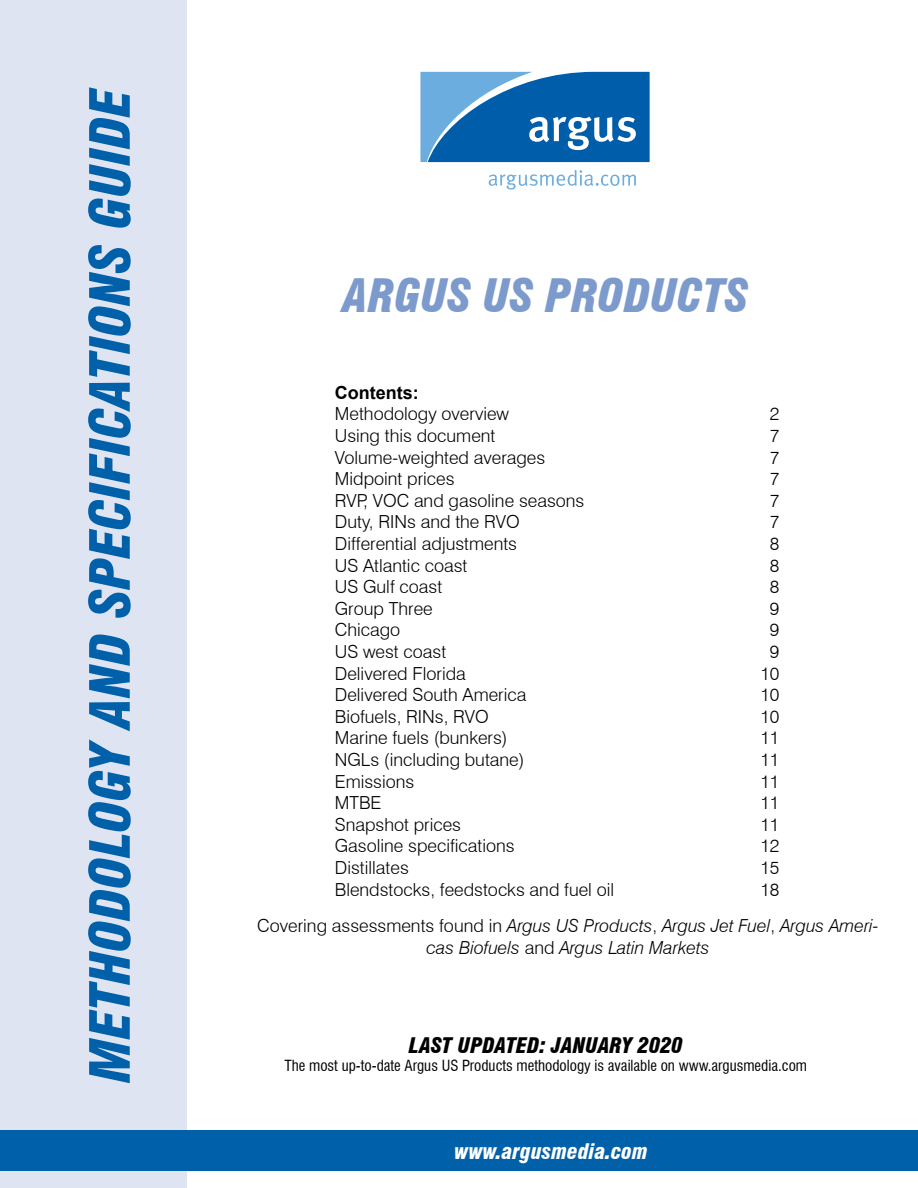
<style>
.page{position:relative;width:918px;height:1188px;background:#fff}
.page>*{position:absolute;margin:0;border:0;box-sizing:border-box;transform-origin:0 0}
.t1{font:italic 900 condensed 54px "Swiss 721 BT";color:#0060a9}
.t2{font:italic 900 condensed 45px "Swiss 721 BT";color:#7c9bcc}
.t3{font:italic 900 condensed 21px "Swiss 721 BT";color:#000}
.t4{font:italic 900 condensed 21px "Swiss 721 BT";color:#fff}
.t5{font:300 18px "Swiss 721 BT";color:#000}
.t6{font:italic 300 18px/21.6px "Swiss 721 BT";color:#000;text-align:center}
.t7{font:700 18px "Arial";color:#000}
.t8{font:condensed 15px "Swiss 721 BT";color:#000}
.s1{font-style:normal}
</style>
<div class="page">
<div style="left:0;top:0;width:186px;height:1188px;background:#dfe4f2"></div>
<div style="left:0;top:1130px;width:918px;height:41px;background:#0060a9"></div>
<svg style="left:421px;top:72px;width:229px;height:90px;background:#307dbd"></svg>
<svg style="left:489px;top:170px;width:147px;height:20px"></svg>
<h1 class="t1" style="left:78px;top:1082px;width:997px;rotate:-90deg">METHODOLOGY AND SPECIFICATIONS GUIDE</h1>
<h2 class="t2" style="left:343px;top:268px;width:407px">ARGUS US PRODUCTS</h2>
<p class="t7" style="left:335px;top:380px;width:85px">Contents:</p>
<p class="t5" style="left:335px;top:403px;width:176px">Methodology overview</p>
<p class="t5" style="left:770px;top:403px;width:11px">2</p>
<p class="t5" style="left:335px;top:425px;width:162px">Using this document</p>
<p class="t5" style="left:770px;top:425px;width:11px">7</p>
<p class="t5" style="left:335px;top:446px;width:212px">Volume-weighted averages</p>
<p class="t5" style="left:770px;top:446px;width:11px">7</p>
<p class="t5" style="left:335px;top:468px;width:121px">Midpoint prices</p>
<p class="t5" style="left:770px;top:468px;width:11px">7</p>
<p class="t5" style="left:335px;top:489px;width:251px">RVP, VOC and gasoline seasons</p>
<p class="t5" style="left:770px;top:489px;width:11px">7</p>
<p class="t5" style="left:335px;top:511px;width:186px">Duty, RINs and the RVO</p>
<p class="t5" style="left:770px;top:511px;width:11px">7</p>
<p class="t5" style="left:335px;top:533px;width:184px">Differential adjustments</p>
<p class="t5" style="left:770px;top:533px;width:11px">8</p>
<p class="t5" style="left:335px;top:554px;width:134px">US Atlantic coast</p>
<p class="t5" style="left:770px;top:554px;width:11px">8</p>
<p class="t5" style="left:335px;top:576px;width:109px">US Gulf coast</p>
<p class="t5" style="left:770px;top:576px;width:11px">8</p>
<p class="t5" style="left:335px;top:597px;width:99px">Group Three</p>
<p class="t5" style="left:770px;top:597px;width:11px">9</p>
<p class="t5" style="left:335px;top:619px;width:67px">Chicago</p>
<p class="t5" style="left:770px;top:619px;width:11px">9</p>
<p class="t5" style="left:335px;top:641px;width:113px">US west coast</p>
<p class="t5" style="left:770px;top:641px;width:11px">9</p>
<p class="t5" style="left:335px;top:662px;width:133px">Delivered Florida</p>
<p class="t5" style="left:760px;top:662px;width:21px">10</p>
<p class="t5" style="left:335px;top:684px;width:193px">Delivered South America</p>
<p class="t5" style="left:760px;top:684px;width:21px">10</p>
<p class="t5" style="left:335px;top:705px;width:155px">Biofuels, RINs, RVO</p>
<p class="t5" style="left:760px;top:705px;width:21px">10</p>
<p class="t5" style="left:335px;top:727px;width:174px">Marine fuels (bunkers)</p>
<p class="t5" style="left:760px;top:727px;width:21px">11</p>
<p class="t5" style="left:335px;top:749px;width:191px">NGLs (including butane)</p>
<p class="t5" style="left:760px;top:749px;width:21px">11</p>
<p class="t5" style="left:335px;top:770px;width:81px">Emissions</p>
<p class="t5" style="left:760px;top:770px;width:21px">11</p>
<p class="t5" style="left:335px;top:792px;width:48px">MTBE</p>
<p class="t5" style="left:760px;top:792px;width:21px">11</p>
<p class="t5" style="left:335px;top:813px;width:128px">Snapshot prices</p>
<p class="t5" style="left:760px;top:813px;width:21px">11</p>
<p class="t5" style="left:335px;top:835px;width:181px">Gasoline specifications</p>
<p class="t5" style="left:760px;top:835px;width:21px">12</p>
<p class="t5" style="left:335px;top:857px;width:75px">Distillates</p>
<p class="t5" style="left:760px;top:857px;width:21px">15</p>
<p class="t5" style="left:335px;top:878px;width:281px">Blendstocks, feedstocks and fuel oil</p>
<p class="t5" style="left:760px;top:878px;width:21px">18</p>
<p class="t6" style="left:257px;top:915px;width:623px"><span class="s1">Covering assessments found in</span> Argus US Products<span class="s1">,</span> Argus Jet Fuel<span class="s1">,</span> Argus Ameri&shy;cas Biofuels <span class="s1">and</span> Argus Latin Markets</p>
<p class="t3" style="left:409px;top:1032px;width:276px">LAST UPDATED: JANUARY 2020</p>
<p class="t8" style="left:285px;top:1056px;width:524px">The most up-to-date Argus US Products methodology is available on www.argusmedia.com</p>
<p class="t4" style="left:454px;top:1138px;width:195px">WWW.ARGUSMEDIA.COM</p>
</div>
